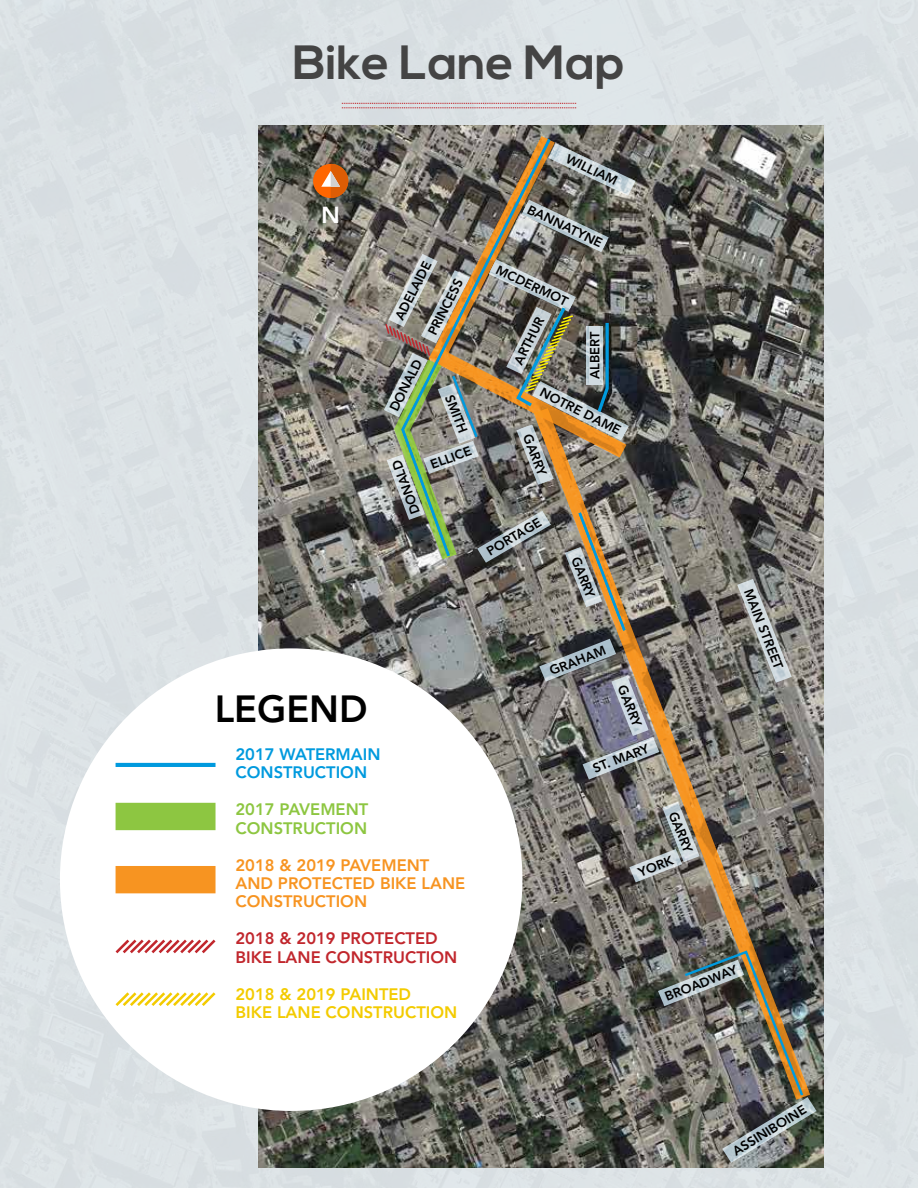
<style>
.page{position:relative;width:918px;height:1188px;background:#dce2e6}
.page>*{position:absolute;margin:0;border:0;box-sizing:border-box;transform-origin:0 0}
.t1{font:700 48px "Nexa";color:#444}
.t2{font:800 37.5px "Avenir";color:#000}
.t3{font:800 23.1px "Avenir";color:#fff}
.t4{font:800 16.5px/18.5px "Avenir";color:#f79421}
.t5{font:800 16.5px/18.5px "Avenir";color:#c1272d}
.t6{font:800 16.5px/18.5px "Avenir";color:#f3cb00}
.t7{font:800 16.5px/18.5px "Avenir";color:#009ade}
.t8{font:800 16.5px/18.5px "Avenir";color:#8dc641}
.t9{font:800 13.2px "Avenir";color:#000}
.t10{font:800 12.9px "Avenir";color:#000}
</style>
<div class="page">
<svg style="left:342px;top:103px;width:234px;height:6px"></svg>
<img style="left:259px;top:125px;width:565px;height:1043px">
<svg style="left:533px;top:408px;width:278px;height:692px;background:#757068"></svg>
<div style="left:313px;top:164px;width:35px;height:34px;background:#f60;border-radius:50%"></div>
<svg style="left:321px;top:164px;width:27px;height:34px"></svg>
<img style="left:658px;top:949px;width:159px;height:214px">
<svg style="left:737px;top:579px;width:55px;height:104px"></svg>
<img style="left:384px;top:135px;width:252px;height:498px">
<div style="left:60px;top:648px;width:462px;height:463px;background:#fff;border-radius:50%"></div>
<hr style="left:116px;top:763px;width:100px;height:4px;background:#009ade">
<div style="left:116px;top:803px;width:100px;height:27px;background:#8dc641"></div>
<div style="left:116px;top:866px;width:100px;height:27px;background:#f79421"></div>
<svg style="left:115px;top:939px;width:101px;height:15px"></svg>
<svg style="left:115px;top:992px;width:101px;height:14px"></svg>
<h1 class="t1" style="left:293px;top:34px;width:334px">Bike Lane Map</h1>
<h3 class="t3" style="left:321px;top:201px;width:20px">N</h3>
<p class="t9" style="left:392px;top:315px;width:66px;rotate:-63deg">ADELAIDE</p>
<p class="t9" style="left:425px;top:331px;width:63px;rotate:-63deg">PRINCESS</p>
<p class="t9" style="left:386px;top:407px;width:58px;rotate:-63deg">DONALD</p>
<p class="t9" style="left:456px;top:392px;width:41px;rotate:68deg">SMITH</p>
<p class="t10" style="left:429px;top:457px;width:44px;rotate:-19deg">ELLICE</p>
<p class="t9" style="left:409px;top:516px;width:58px;rotate:-111deg">DONALD</p>
<h2 class="t2" style="left:215px;top:687px;width:154px">LEGEND</h2>
<p class="t7" style="left:236px;top:745px;width:146px">2017 WATERMAIN<br>CONSTRUCTION</p>
<p class="t8" style="left:236px;top:800px;width:134px">2017 PAVEMENT<br>CONSTRUCTION</p>
<p class="t4" style="left:236px;top:856px;width:231px">2018 &amp; 2019 PAVEMENT<br>AND PROTECTED BIKE LANE<br>CONSTRUCTION</p>
<p class="t5" style="left:236px;top:929px;width:223px">2018 &amp; 2019 PROTECTED<br>BIKE LANE CONSTRUCTION</p>
<p class="t6" style="left:236px;top:985px;width:223px">2018 &amp; 2019 PAINTED<br>BIKE LANE CONSTRUCTION</p>
<p class="t10" style="left:570px;top:151px;width:57px;rotate:25deg">WILLIAM</p>
<p class="t10" style="left:531px;top:202px;width:83px;rotate:25deg">BANNATYNE</p>
<p class="t10" style="left:500px;top:262px;width:80px;rotate:25deg">MCDERMOT</p>
<p class="t9" style="left:511px;top:360px;width:53px;rotate:-63deg">ARTHUR</p>
<p class="t9" style="left:587px;top:379px;width:49px;rotate:-90deg">ALBERT</p>
<p class="t10" style="left:544px;top:384px;width:90px;rotate:27deg">NOTRE DAME</p>
<p class="t9" style="left:534px;top:432px;width:45px;rotate:68deg">GARRY</p>
<p class="t10" style="left:484px;top:545px;width:62px;rotate:-30deg">PORTAGE</p>
<p class="t9" style="left:582px;top:554px;width:45px;rotate:68deg">GARRY</p>
<p class="t10" style="left:547px;top:664px;width:61px;rotate:-21deg">GRAHAM</p>
<p class="t9" style="left:629px;top:683px;width:45px;rotate:68deg">GARRY</p>
<p class="t10" style="left:591px;top:762px;width:61px;rotate:-21deg">ST. MARY</p>
<p class="t9" style="left:680px;top:809px;width:45px;rotate:68deg">GARRY</p>
<p class="t10" style="left:636px;top:865px;width:38px;rotate:-21deg">YORK</p>
<p class="t9" style="left:755px;top:587px;width:86px;rotate:68deg">MAIN STREET</p>
<p class="t10" style="left:663px;top:990px;width:78px;rotate:-21deg">BROADWAY</p>
<p class="t10" style="left:730px;top:1145px;width:85px;rotate:-31deg">ASSINIBOINE</p>
</div>
